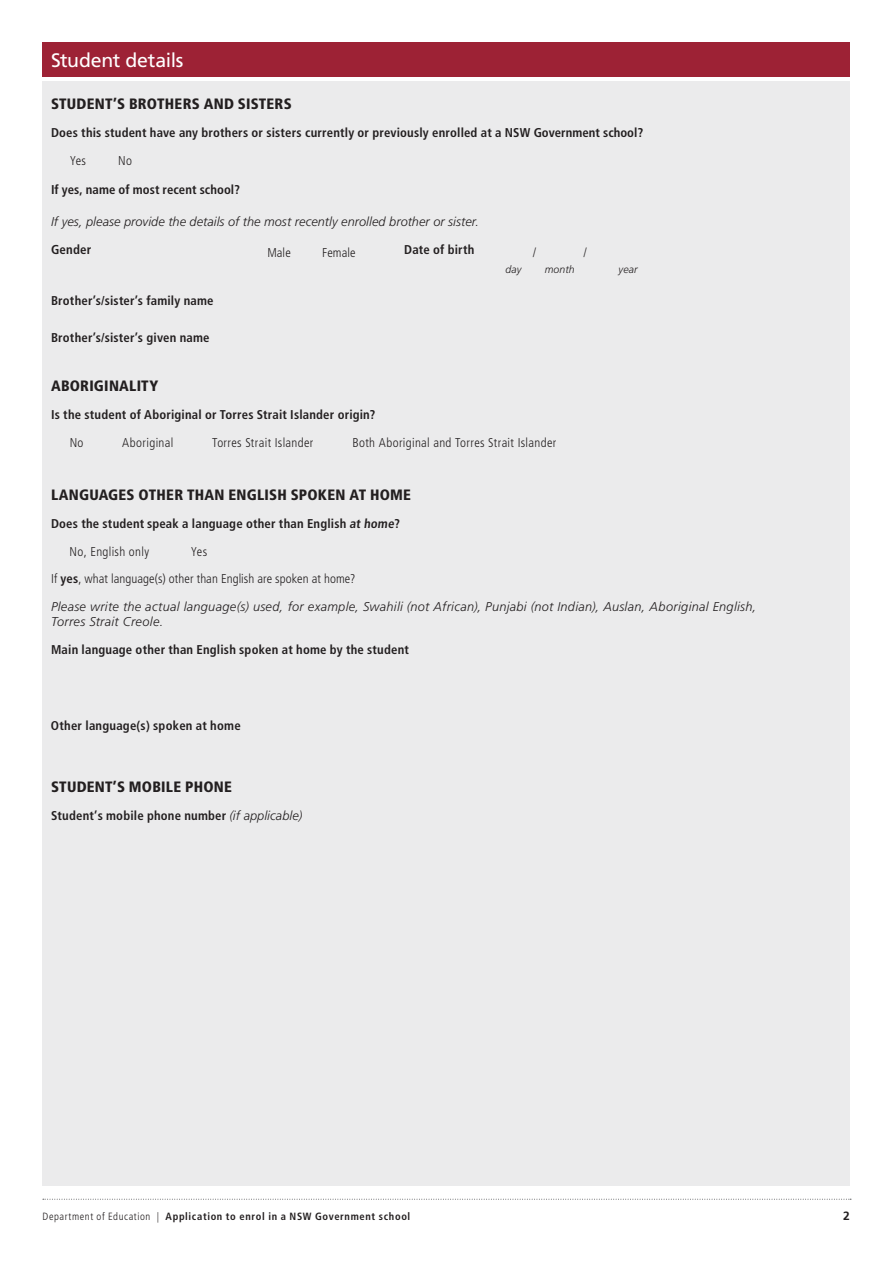
<style>
.page{position:relative;width:893px;height:1263px;background:#fff}
.page>*{position:absolute;margin:0;border:0;box-sizing:border-box;transform-origin:0 0}
.t1{font:19.5px "Frutiger LT Std";letter-spacing:-.01em;color:#fff}
.t2{font:900 condensed 15px "Frutiger LT Std";letter-spacing:.015em;color:#231f20}
.t3{font:300 condensed 13.5px "Frutiger LT Std";color:#231f20}
.t4{font:700 condensed 12.9px "Frutiger LT Std";letter-spacing:.015em;color:#231f20}
.t5{font:700 condensed 12.75px "Frutiger LT Std";letter-spacing:.015em;color:#231f20}
.t6{font:italic 300 12.75px/27.8px "Frutiger LT Std";letter-spacing:.02em;color:#231f20}
.t7{font:300 condensed 12.75px "Frutiger LT Std";letter-spacing:.025em;color:#231f20}
.t8{font:700 12px "Frutiger LT Std";color:#231f20}
.t9{font:700 condensed 10.5px "Frutiger LT Std";letter-spacing:.06em;color:#231f20}
.t10{font:italic 300 10.5px "Frutiger LT Std";letter-spacing:.01em;color:#231f20}
.s1{font-style:normal;font-stretch:condensed}
.s2{font-weight:700;font-style:normal;font-stretch:condensed}
.s3{font-weight:300;font-style:italic;font-stretch:normal}
.s4{font-weight:300}
</style>
<div class="page">
<svg style="left:43px;top:1199px;width:808px;height:1px"></svg>
<div style="left:43px;top:43px;width:807px;height:34px;background:#9d2235"></div>
<div style="left:43px;top:81px;width:807px;height:1104px;background:#ebebec"></div>
<h1 class="t1" style="left:51px;top:49px;width:134px">Student details</h1>
<p class="t2" style="left:51px;top:95px;width:242px">STUDENT’S BROTHERS AND SISTERS</p>
<p class="t5" style="left:51px;top:125px;width:594px">Does this student have any brothers or sisters currently or previously enrolled at a NSW Government school?</p>
<p class="t7" style="left:70px;top:153px;width:18px">Yes</p>
<p class="t7" style="left:118px;top:153px;width:15px">No</p>
<p class="t5" style="left:51px;top:182px;width:190px">If yes, name of most recent school?</p>
<p class="t6" style="left:51px;top:208px;width:430px">If yes, please provide the details of the most recently enrolled brother or sister.</p>
<p class="t4" style="left:51px;top:242px;width:42px">Gender</p>
<p class="t7" style="left:267px;top:245px;width:25px">Male</p>
<p class="t7" style="left:322px;top:245px;width:35px">Female</p>
<p class="t5" style="left:404px;top:242px;width:72px">Date of birth</p>
<p class="t3" style="left:533px;top:245px;width:5px">/</p>
<p class="t3" style="left:583px;top:245px;width:5px">/</p>
<p class="t10" style="left:506px;top:264px;width:17px">day</p>
<p class="t10" style="left:545px;top:264px;width:32px">month</p>
<p class="t10" style="left:619px;top:264px;width:21px">year</p>
<p class="t5" style="left:51px;top:293px;width:164px">Brother’s/sister’s family name</p>
<p class="t5" style="left:51px;top:330px;width:160px">Brother’s/sister’s given name</p>
<p class="t2" style="left:51px;top:377px;width:109px">ABORIGINALITY</p>
<p class="t5" style="left:51px;top:407px;width:326px">Is the student of Aboriginal or Torres Strait Islander origin?</p>
<p class="t7" style="left:70px;top:435px;width:15px">No</p>
<p class="t7" style="left:122px;top:435px;width:53px">Aboriginal</p>
<p class="t7" style="left:212px;top:435px;width:103px">Torres Strait Islander</p>
<p class="t7" style="left:352px;top:435px;width:206px">Both Aboriginal and Torres Strait Islander</p>
<p class="t2" style="left:51px;top:486px;width:362px">LANGUAGES OTHER THAN ENGLISH SPOKEN AT HOME</p>
<p class="t5" style="left:51px;top:516px;width:350px">Does the student speak a language other than English at home?</p>
<p class="t7" style="left:70px;top:544px;width:81px">No, English only</p>
<p class="t6" style="left:51px;top:538px;width:707px;text-indent:140px"><span class="s1">Yes<br>If</span> <span class="s2">yes</span><span class="s1">, what language(s) other than English are spoken at home?<br></span>Please write the actual language(s) used, for example, Swahili (not African), Punjabi (not Indian), Auslan, Aboriginal English,</p>
<p class="t6" style="left:51px;top:608px;width:114px">Torres Strait Creole.</p>
<p class="t5" style="left:51px;top:642px;width:359px">Main language other than English spoken at home by the student</p>
<p class="t5" style="left:51px;top:718px;width:191px">Other language(s) spoken at home</p>
<p class="t2" style="left:51px;top:778px;width:182px">STUDENT’S MOBILE PHONE</p>
<p class="t5" style="left:51px;top:808px;width:253px">Student’s mobile phone number <span class="s3">(if applicable)</span></p>
<p class="t9" style="left:43px;top:1210px;width:369px"><span class="s4">Department of Education |</span> Application to enrol in a NSW Government school</p>
<p class="t8" style="left:843px;top:1209px;width:8px">2</p>
</div>
